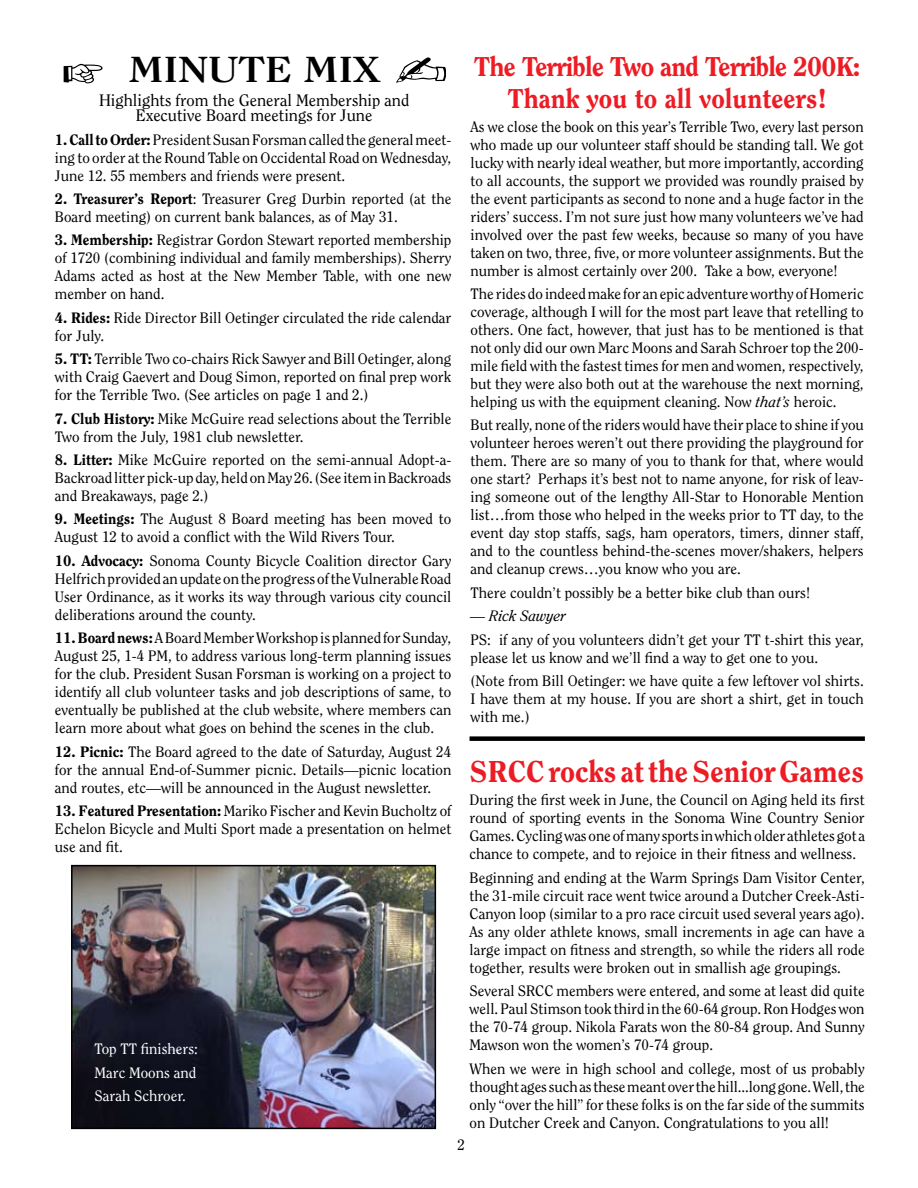
<style>
.page{position:relative;width:918px;height:1188px;background:#fff}
.page>*{position:absolute;margin:0;border:0;box-sizing:border-box;transform-origin:0 0}
.t1{font:700 36px "Clearface";color:#000;scale:1.24 1}
.t2{font:800 30px "Clearface";color:#ed1c24}
.t3{font:800 27px/32.4px "Clearface";letter-spacing:-.03em;color:#ed1c24;text-align:center}
.t4{font:16.5px/15px "Clearface";color:#000;text-align:center}
.t5{font:15px/18px "Clearface";color:#000;text-align:justify}
.t6{font:15px/23.4px "Clearface";color:#fff}
.t7{font:italic 15px "Clearface";color:#000}
.s1{font-style:italic}
.s2{font-weight:800}
</style>
<div class="page">
<svg style="left:396px;top:57px;width:49px;height:25px"></svg>
<svg style="left:64px;top:64px;width:39px;height:19px"></svg>
<div style="left:470px;top:736px;width:395px;height:5px;background:#000"></div>
<img style="left:74px;top:868px;width:359px;height:258px">
<div style="left:71px;top:865px;width:365px;height:264px;border:2px solid #000"></div>
<h1 class="t1" style="left:129px;top:48px;width:205px">MINUTE MIX</h1>
<h3 class="t3" style="left:474px;top:50px;width:388px">The Terrible Two and Terrible 200K:<br>Thank you to all volunteers!</h3>
<p class="t5" style="left:471px;top:117px;width:395px">As we close the book on this year’s Terrible Two, every last person who made up our volunteer staff should be standing tall. We got lucky with nearly ideal weather, but more importantly, according to all accounts, the support we provided was roundly praised by the event participants as second to none and a huge factor in the riders’ success. I’m not sure just how many volunteers we’ve had involved over the past few weeks, because so many of you have taken on two, three, five, or more volunteer assignments. But the number is almost certainly over 200. Take a bow, everyone!</p>
<p class="t5" style="left:471px;top:284px;width:395px">The rides do indeed make for an epic adventure worthy of Homeric coverage, although I will for the most part leave that retelling to others. One fact, however, that just has to be mentioned is that not only did our own Marc Moons and Sarah Schroer top the 200- mile field with the fastest times for men and women, respectively, but they were also both out at the warehouse the next morning, helping us with the equipment cleaning. Now <span class="s1">that’s</span> heroic.</p>
<p class="t5" style="left:471px;top:416px;width:395px">But really, none of the riders would have their place to shine if you volunteer heroes weren’t out there providing the playground for them. There are so many of you to thank for that, where would one start? Perhaps it’s best not to name anyone, for risk of leav&shy;ing someone out of the lengthy All-Star to Honorable Mention list…from those who helped in the weeks prior to TT day, to the event day stop staffs, sags, ham operators, timers, dinner staff, and to the countless behind-the-scenes mover/shakers, helpers and cleanup crews…you know who you are.</p>
<p class="t5" style="left:471px;top:583px;width:341px">There couldn’t possibly be a better bike club than ours!</p>
<p class="t7" style="left:471px;top:607px;width:97px">— Rick Sawyer</p>
<p class="t5" style="left:471px;top:630px;width:395px">PS: if any of you volunteers didn’t get your TT t-shirt this year, please let us know and we’ll find a way to get one to you.</p>
<p class="t5" style="left:471px;top:671px;width:395px">(Note from Bill Oetinger: we have quite a few leftover vol shirts.<br>I have them at my house. If you are short a shirt, get in touch with me.)</p>
<h2 class="t2" style="left:470px;top:753px;width:396px">SRCC rocks at the Senior Games</h2>
<p class="t5" style="left:470px;top:791px;width:397px">During the first week in June, the Council on Aging held its first round of sporting events in the Sonoma Wine Country Senior Games. Cycling was one of many sports in which older athletes got a chance to compete, and to rejoice in their fitness and wellness.</p>
<p class="t5" style="left:470px;top:868px;width:397px">Beginning and ending at the Warm Springs Dam Visitor Center, the 31-mile circuit race went twice around a Dutcher Creek-Asti-Canyon loop (similar to a pro race circuit used several years ago).<br>As any older athlete knows, small increments in age can have a large impact on fitness and strength, so while the riders all rode together, results were broken out in smallish age groupings.</p>
<p class="t5" style="left:470px;top:982px;width:397px">Several SRCC members were entered, and some at least did quite well. Paul Stimson took third in the 60-64 group. Ron Hodges won the 70-74 group. Nikola Farats won the 80-84 group. And Sunny Mawson won the women’s 70-74 group.</p>
<p class="t5" style="left:470px;top:1059px;width:397px">When we were in high school and college, most of us probably thought ages such as these meant over the hill...long gone. Well, the only “over the hill” for these folks is on the far side of the summits on Dutcher Creek and Canyon. Congratulations to you all!</p>
<p class="t4" style="left:99px;top:92px;width:312px">Highlights from the General Membership and<br>Executive Board meetings for June</p>
<p class="t5" style="left:55px;top:130px;width:398px"><span class="s2">1. Call to Order:</span> President Susan Forsman called the general meet&shy;ing to order at the Round Table on Occidental Road on Wednesday, June 12. 55 members and friends were present.</p>
<p class="t5" style="left:55px;top:189px;width:398px"><span class="s2">2. Treasurer’s Report</span>: Treasurer Greg Durbin reported (at the<br>Board meeting) on current bank balances, as of May 31.</p>
<p class="t5" style="left:55px;top:231px;width:398px"><span class="s2">3. Membership:</span> Registrar Gordon Stewart reported membership of 1720 (combining individual and family memberships). Sherry Adams acted as host at the New Member Table, with one new member on hand.</p>
<p class="t5" style="left:55px;top:308px;width:398px"><span class="s2">4. Rides:</span> Ride Director Bill Oetinger circulated the ride calendar for July.</p>
<p class="t5" style="left:55px;top:350px;width:398px"><span class="s2">5. TT:</span> Terrible Two co-chairs Rick Sawyer and Bill Oetinger, along with Craig Gaevert and Doug Simon, reported on final prep work for the Terrible Two. (See articles on page 1 and 2.)</p>
<p class="t5" style="left:55px;top:409px;width:398px"><span class="s2">7. Club History:</span> Mike McGuire read selections about the Terrible<br>Two from the July, 1981 club newsletter.</p>
<p class="t5" style="left:55px;top:450px;width:398px"><span class="s2">8. Litter:</span> Mike McGuire reported on the semi-annual Adopt-a-Backroad litter pick-up day, held on May 26. (See item in Backroads and Breakaways, page 2.)</p>
<p class="t5" style="left:55px;top:510px;width:398px"><span class="s2">9. Meetings:</span> The August 8 Board meeting has been moved to<br>August 12 to avoid a conflict with the Wild Rivers Tour.</p>
<p class="t5" style="left:55px;top:551px;width:398px"><span class="s2">10. Advocacy:</span> Sonoma County Bicycle Coalition director Gary Helfrich provided an update on the progress of the Vulnerable Road User Ordinance, as it works its way through various city council deliberations around the county.</p>
<p class="t5" style="left:55px;top:629px;width:398px"><span class="s2">11. Board news:</span> A Board Member Workshop is planned for Sunday, August 25, 1-4 PM, to address various long-term planning issues for the club. President Susan Forsman is working on a project to identify all club volunteer tasks and job descriptions of same, to eventually be published at the club website, where members can learn more about what goes on behind the scenes in the club.</p>
<p class="t5" style="left:55px;top:742px;width:398px"><span class="s2">12. Picnic:</span> The Board agreed to the date of Saturday, August 24 for the annual End-of-Summer picnic. Details—picnic location and routes, etc—will be announced in the August newsletter.</p>
<p class="t5" style="left:55px;top:801px;width:398px"><span class="s2">13. Featured Presentation:</span> Mariko Fischer and Kevin Bucholtz of Echelon Bicycle and Multi Sport made a presentation on helmet use and fit.</p>
<p class="t6" style="left:95px;top:1037px;width:105px">Top TT finishers:<br>Marc Moons and<br>Sarah Schroer.</p>
<p class="t5" style="left:458px;top:1136px;width:9px">2</p>
</div>
